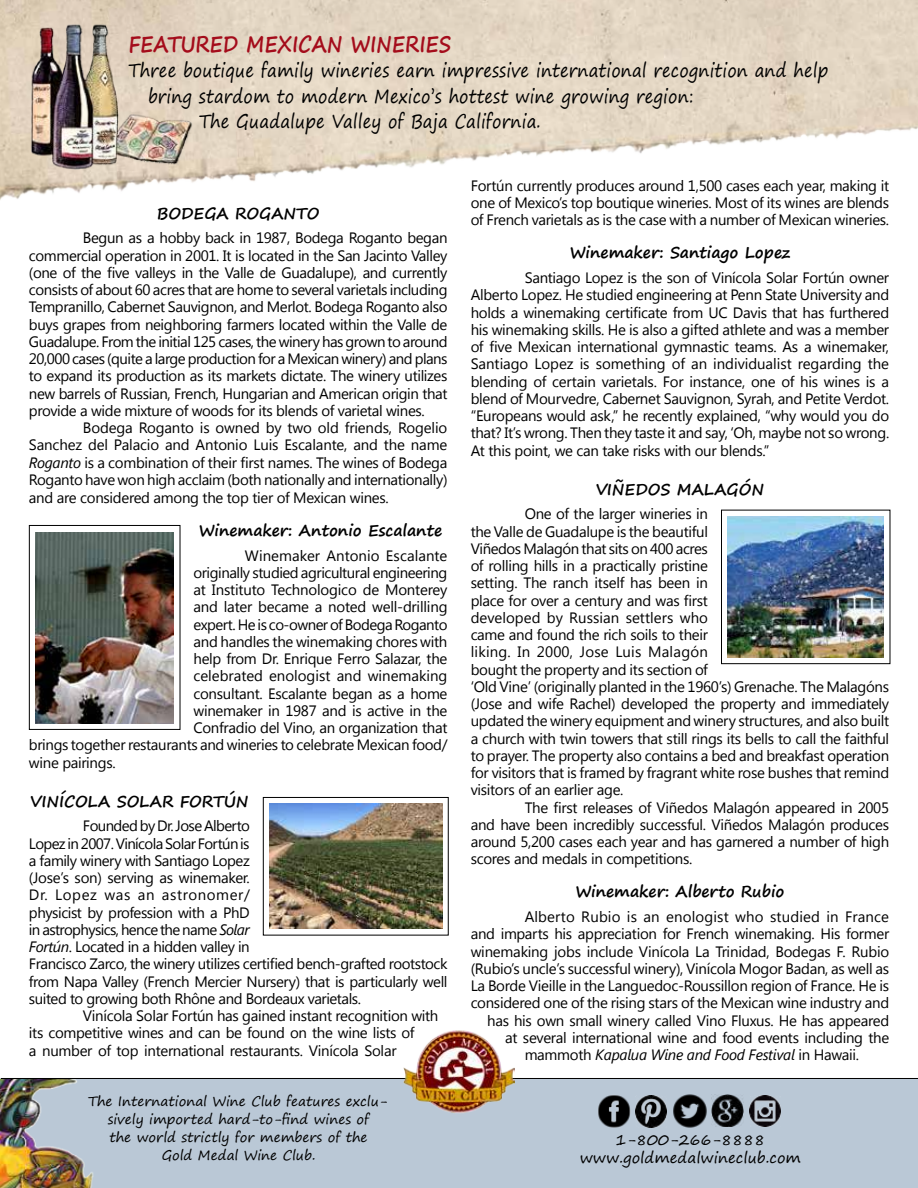
<style>
.page{position:relative;width:918px;height:1188px;background:#fff}
.page>*{position:absolute;margin:0;border:0;box-sizing:border-box;transform-origin:0 0}
.t1{font:700 22.35px "Segoe Print";color:#a40c1b;scale:.87 1}
.t2{font:18.9px "Segoe Print";letter-spacing:.01em;color:#000;scale:.87 1}
.t3{font:700 15.75px "Segoe Print";color:#000}
.t4{font:15px/17.2px "Segoe UI";letter-spacing:-.02em;color:#000;text-align:justify}
.t5{font:15px "Segoe UI";letter-spacing:.01em;color:#000}
.t6{font:italic 15px "Segoe UI";letter-spacing:-.02em;color:#000}
.t7{font:15px/18px "Segoe Print";color:#000;text-align:center}
.t8{font:15px "Segoe UI";color:#000}
.t9{font:15px "Segoe UI";letter-spacing:.005em;color:#000}
.t10{font:13.5px/18px "Segoe Print";color:#000;text-align:center}
.s1{font-style:italic}
.s2{font-style:normal}
</style>
<div class="page">
<img style="left:1px;top:0;width:917px;height:199px">
<img style="left:24px;top:19px;width:174px;height:153px">
<div style="left:1px;top:1079px;width:917px;height:109px;background:#bac8d6"></div>
<hr style="left:1px;top:1078px;width:917px;height:1px;background:#000">
<img style="left:404px;top:1030px;width:110px;height:83px">
<img style="left:673px;top:1094px;width:34px;height:34px">
<img style="left:749px;top:1096px;width:32px;height:31px">
<img style="left:711px;top:1095px;width:33px;height:32px">
<img style="left:635px;top:1095px;width:32px;height:32px">
<img style="left:598px;top:1095px;width:33px;height:33px">
<img style="left:1px;top:1079px;width:92px;height:109px">
<div style="left:29px;top:525px;width:151px;height:205px;border:1px solid #000"></div>
<img style="left:36px;top:533px;width:138px;height:190px">
<img style="left:270px;top:804px;width:172px;height:125px">
<div style="left:263px;top:797px;width:186px;height:138px;border:1px solid #000"></div>
<img style="left:727px;top:516px;width:157px;height:141px">
<div style="left:721px;top:510px;width:169px;height:154px;border:1px solid #000"></div>
<svg style="left:0;top:0;width:1px;height:200px"></svg>
<h1 class="t1" style="left:129px;top:23px;width:372px">FEATURED MEXICAN WINERIES</h1>
<p class="t2" style="left:129px;top:53px;width:806px">Three boutique family wineries earn impressive international recognition and help</p>
<p class="t2" style="left:148px;top:79px;width:629px">bring stardom to modern Mexico’s hottest wine growing region:</p>
<p class="t2" style="left:199px;top:104px;width:394px">The Guadalupe Valley of Baja California.</p>
<p class="t3" style="left:157px;top:199px;width:164px">BODEGA ROGANTO</p>
<p class="t4" style="left:29px;top:229px;width:420px;text-indent:54px">Begun as a hobby back in 1987, Bodega Roganto began commercial operation in 2001. It is located in the San Jacinto Valley (one of the five valleys in the Valle de Guadalupe), and currently consists of about 60 acres that are home to several varietals including Tempranillo, Cabernet Sauvignon, and Merlot. Bodega Roganto also buys grapes from neighboring farmers located within the Valle de Guadalupe. From the initial 125 cases, the winery has grown to around 20,000 cases (quite a large production for a Mexican winery) and plans to expand its production as its markets dictate. The winery utilizes new barrels of Russian, French, Hungarian and American origin that provide a wide mixture of woods for its blends of varietal wines.</p>
<p class="t4" style="left:29px;top:419px;width:420px;text-indent:54px">Bodega Roganto is owned by two old friends, Rogelio Sanchez del Palacio and Antonio Luis Escalante, and the name <span class="s1">Roganto</span> is a combination of their first names. The wines of Bodega Roganto have won high acclaim (both nationally and internationally) and are considered among the top tier of Mexican wines.</p>
<p class="t3" style="left:199px;top:516px;width:245px">Winemaker: Antonio Escalante</p>
<p class="t9" style="left:245px;top:545px;width:204px">Winemaker Antonio Escalante</p>
<p class="t4" style="left:194px;top:563px;width:255px">originally studied agricultural engineering</p>
<p class="t4" style="left:194px;top:581px;width:256px">at Instituto Technologico de Monterey</p>
<p class="t4" style="left:194px;top:598px;width:256px">and later became a noted well-drilling</p>
<p class="t4" style="left:194px;top:615px;width:255px">expert. He is co-owner of Bodega Roganto</p>
<p class="t4" style="left:194px;top:632px;width:255px">and handles the winemaking chores with</p>
<p class="t4" style="left:194px;top:650px;width:255px">help from Dr. Enrique Ferro Salazar, the</p>
<p class="t8" style="left:194px;top:666px;width:255px">celebrated enologist and winemaking</p>
<p class="t4" style="left:194px;top:684px;width:255px">consultant. Escalante began as a home</p>
<p class="t4" style="left:194px;top:701px;width:255px">winemaker in 1987 and is active in the</p>
<p class="t4" style="left:194px;top:719px;width:255px">Confradio del Vino, an organization that</p>
<p class="t4" style="left:29px;top:736px;width:420px">brings together restaurants and wineries to celebrate Mexican food/</p>
<p class="t4" style="left:29px;top:753px;width:88px">wine pairings.</p>
<p class="t3" style="left:30px;top:787px;width:220px">VINÍCOLA SOLAR FORTÚN</p>
<p class="t4" style="left:29px;top:817px;width:420px;text-align:left;text-indent:54px">Founded by Dr. Jose Alberto<br>Lopez in 2007. Vinícola Solar Fortún is<br>a family winery with Santiago Lopez<br>(Jose’s son) serving as winemaker.<br>Dr. Lopez was an astronomer/<br>physicist by profession with a PhD<br>in astrophysics, hence the name <span class="s1">Solar<br>Fortún</span>. Located in a hidden valley in<br>Francisco Zarco, the winery utilizes certified bench-grafted rootstock from Napa Valley (French Mercier Nursery) that is particularly well suited to growing both Rhône and Bordeaux varietals.</p>
<p class="t4" style="left:29px;top:1007px;width:411px;text-align:left;text-indent:54px">Vinícola Solar Fortún has gained instant recognition with its competitive wines and can be found on the wine lists of<br>a number of top international restaurants. Vinícola Solar</p>
<p class="t10" style="left:88px;top:1092px;width:301px">The International Wine Club features exclu&shy;sively imported hard-to-find wines of<br>the world strictly for members of the<br>Gold Medal Wine Club.</p>
<p class="t4" style="left:471px;top:176px;width:420px">Fortún currently produces around 1,500 cases each year, making it one of Mexico’s top boutique wineries. Most of its wines are blends of French varietals as is the case with a number of Mexican wineries.</p>
<p class="t3" style="left:570px;top:238px;width:222px">Winemaker: Santiago Lopez</p>
<p class="t4" style="left:471px;top:268px;width:420px;text-indent:54px">Santiago Lopez is the son of Vinícola Solar Fortún owner Alberto Lopez. He studied engineering at Penn State University and holds a winemaking certificate from UC Davis that has furthered his winemaking skills. He is also a gifted athlete and was a member of five Mexican international gymnastic teams. As a winemaker, Santiago Lopez is something of an individualist regarding the blending of certain varietals. For instance, one of his wines is a blend of Mourvedre, Cabernet Sauvignon, Syrah, and Petite Verdot. “Europeans would ask,” he recently explained, “why would you do that? It’s wrong. Then they taste it and say, ‘Oh, maybe not so wrong.<br>At this point, we can take risks with our blends.”</p>
<p class="t3" style="left:596px;top:475px;width:170px">VIÑEDOS MALAGÓN</p>
<p class="t4" style="left:471px;top:505px;width:420px;text-align:left;text-indent:54px">One of the larger wineries in<br>the Valle de Guadalupe is the beautiful<br>Viñedos Malagón that sits on 400 acres<br>of rolling hills in a practically pristine<br>setting. The ranch itself has been in<br>place for over a century and was first<br>developed by Russian settlers who<br>came and found the rich soils to their<br>liking. In 2000, Jose Luis Malagón<br>bought the property and its section of<br>‘Old Vine’ (originally planted in the 1960’s) Grenache. The Malagóns (Jose and wife Rachel) developed the property and immediately updated the winery equipment and winery structures, and also built a church with twin towers that still rings its bells to call the faithful to prayer. The property also contains a bed and breakfast operation for visitors that is framed by fragrant white rose bushes that remind visitors of an earlier age.</p>
<p class="t4" style="left:471px;top:798px;width:420px;text-indent:54px">The first releases of Viñedos Malagón appeared in 2005 and have been incredibly successful. Viñedos Malagón produces around 5,200 cases each year and has garnered a number of high scores and medals in competitions.</p>
<p class="t3" style="left:575px;top:877px;width:210px">Winemaker: Alberto Rubio</p>
<p class="t5" style="left:525px;top:906px;width:366px">Alberto Rubio is an enologist who studied in France</p>
<p class="t4" style="left:471px;top:925px;width:420px">and imparts his appreciation for French winemaking. His former</p>
<p class="t4" style="left:471px;top:942px;width:420px">winemaking jobs include Vinícola La Trinidad, Bodegas F. Rubio</p>
<p class="t4" style="left:471px;top:959px;width:420px">(Rubio’s uncle’s successful winery), Vinícola Mogor Badan, as well as</p>
<p class="t4" style="left:471px;top:976px;width:420px">La Borde Vieille in the Languedoc-Roussillon region of France. He is</p>
<p class="t4" style="left:471px;top:994px;width:420px">considered one of the rising stars of the Mexican wine industry and</p>
<p class="t4" style="left:487px;top:1011px;width:404px">has his own small winery called Vino Fluxus. He has appeared</p>
<p class="t4" style="left:505px;top:1028px;width:386px">at several international wine and food events including the</p>
<p class="t6" style="left:525px;top:1044px;width:336px"><span class="s2">mammoth</span> Kapalua Wine and Food Festival <span class="s2">in Hawaii.</span></p>
<p class="t7" style="left:580px;top:1130px;width:223px">1-800-266-8888 www.goldmedalwineclub.com</p>
</div>
